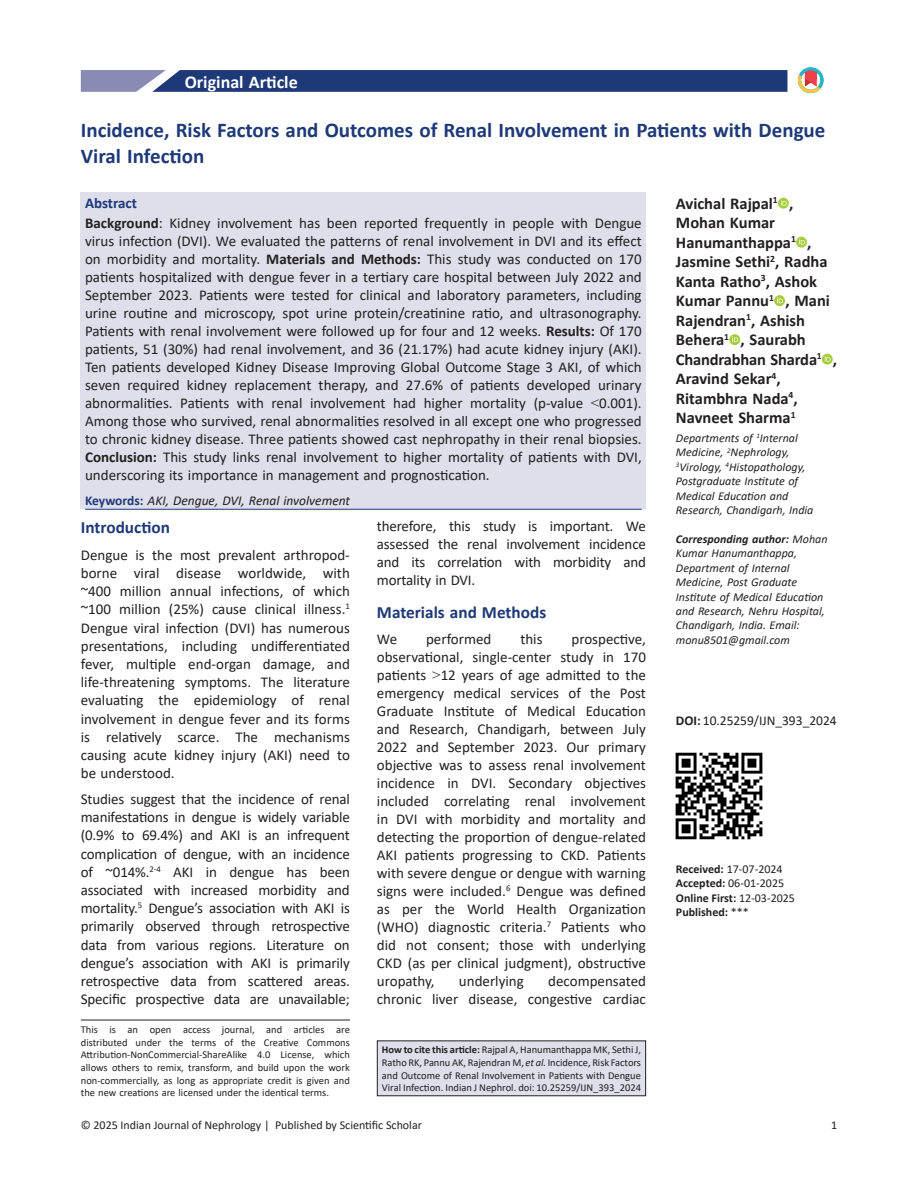
<style>
.page{position:relative;width:918px;height:1188px;background:#fff}
.page>*{position:absolute;margin:0;border:0;box-sizing:border-box;transform-origin:0 0}
.title-text{font:700 21px/25.2px "Calibri";color:#1e3978}
.suptit{font:700 18px "Calibri";color:#fff}
.Head-A{font:700 17.25px "Calibri";color:#1e3978}
.aut-grp{font:700 16.5px/19.5px "Calibri";color:#231f20}
.abs_para_first_last{font:15px/18px "Calibri";color:#231f20;text-align:justify}
.para_first{font:15px/18px "Calibri";color:#231f20;text-align:justify}
.para_last{font:15px/18.1px "Calibri";letter-spacing:-.01em;color:#231f20;text-align:justify}
.para_firstDropCaps{font:15px/18.1px "Calibri";color:#231f20;text-align:justify}
.abs_title{font:700 15px "Calibri";color:#1e3978}
.keywordset{font:italic 13.5px "Calibri";color:#231f20}
.doi_para{font:13.5px "Calibri";color:#231f20}
.cores-author{font:italic 12px/14.4px "Calibri";color:#231f20}
.aut-aff_first_last{font:italic 12px/14.4px "Calibri";color:#231f20}
.accepted_date{font:12px "Calibri";color:#231f20}
.epub_date{font:700 12px "Calibri";color:#231f20}
.received_date{font:12px "Calibri";color:#231f20}
.published_date{font:700 12px "Calibri";color:#231f20}
.citation_para{font:10.5px/12.6px "Calibri";color:#231f20;text-align:justify}
.s1{font-weight:700}
.s2{font-family:"Times New Roman"}
.s3{font-weight:700;font-style:normal;color:#1e3978}
.s4{font-style:italic}
.s5{font-weight:400}
</style>
<div class="page">
<svg style="left:81px;top:70px;width:706px;height:22px;background:#2f4781"></svg>
<hr style="left:81px;top:1020px;width:269px;height:1px;background:#231f20">
<div style="left:81px;top:192px;width:565px;height:317px;background:#dedfea"></div>
<hr style="left:85px;top:509px;width:557px;height:1px;background:#1e3978">
<div style="left:778px;top:198px;width:11px;height:11px;background:#a5cd3a;border-radius:50%"></div>
<svg style="left:781px;top:200px;width:6px;height:6px"></svg>
<div style="left:796px;top:237px;width:11px;height:11px;background:#a5cd3a;border-radius:50%"></div>
<svg style="left:799px;top:239px;width:6px;height:6px"></svg>
<svg style="left:774px;top:295px;width:11px;height:11px"></svg>
<svg style="left:777px;top:297px;width:6px;height:6px"></svg>
<svg style="left:729px;top:334px;width:11px;height:11px"></svg>
<svg style="left:732px;top:336px;width:6px;height:6px"></svg>
<svg style="left:822px;top:354px;width:11px;height:11px"></svg>
<svg style="left:825px;top:356px;width:6px;height:6px"></svg>
<div style="left:377px;top:1041px;width:269px;height:55px;background:#dedfea"></div>
<div style="left:377px;top:1040px;width:269px;height:56px;border:1px solid #231f20"></div>
<svg style="left:798px;top:67px;width:25px;height:26px"></svg>
<img style="left:676px;top:753px;width:86px;height:86px">
<p class="suptit" style="left:185px;top:69px;width:115px">Original Article</p>
<p class="title-text" style="left:81px;top:118px;width:746px">Incidence, Risk Factors and Outcomes of Renal Involvement in Patients with Dengue<br>Viral Infection</p>
<p class="aut-grp" style="left:676px;top:194px;width:163px">Avichal Rajpal<sup>1</sup> ,<br>Mohan Kumar<br>Hanumanthappa<sup>1</sup> ,<br>Jasmine Sethi<sup>2</sup>, Radha<br>Kanta Ratho<sup>3</sup>, Ashok<br>Kumar Pannu<sup>1</sup> , Mani<br>Rajendran<sup>1</sup>, Ashish<br>Behera<sup>1</sup> , Saurabh<br>Chandrabhan Sharda<sup>1</sup> ,<br>Aravind Sekar<sup>4</sup>,<br>Ritambhra Nada<sup>4</sup>,<br>Navneet Sharma<sup>1</sup></p>
<p class="aut-aff_first_last" style="left:676px;top:430px;width:139px">Departments of <sup>1</sup>Internal<br>Medicine, <sup>2</sup>Nephrology,<br><sup>3</sup>Virology, <sup>4</sup>Histopathology,<br>Postgraduate Institute of<br>Medical Education and<br>Research, Chandigarh, India</p>
<p class="abs_title" style="left:85px;top:192px;width:53px">Abstract</p>
<p class="abs_para_first_last" style="left:85px;top:214px;width:558px"><span class="s1">Background</span>: Kidney involvement has been reported frequently in people with Dengue virus infection (DVI). We evaluated the patterns of renal involvement in DVI and its effect on morbidity and mortality. <span class="s1">Materials and Methods:</span> This study was conducted on 170 patients hospitalized with dengue fever in a tertiary care hospital between July 2022 and September 2023. Patients were tested for clinical and laboratory parameters, including urine routine and microscopy, spot urine protein/creatinine ratio, and ultrasonography.<br>Patients with renal involvement were followed up for four and 12 weeks. <span class="s1">Results:</span> Of 170 patients, 51 (30%) had renal involvement, and 36 (21.17%) had acute kidney injury (AKI).<br>Ten patients developed Kidney Disease Improving Global Outcome Stage 3 AKI, of which seven required kidney replacement therapy, and 27.6% of patients developed urinary abnormalities. Patients with renal involvement had higher mortality (p-value <span class="s2">&lt;</span>0.001).<br>Among those who survived, renal abnormalities resolved in all except one who progressed to chronic kidney disease. Three patients showed cast nephropathy in their renal biopsies.<br><span class="s1">Conclusion:</span> This study links renal involvement to higher mortality of patients with DVI, underscoring its importance in management and prognostication.</p>
<p class="keywordset" style="left:85px;top:491px;width:267px"><span class="s3">Keywords:</span> AKI, Dengue, DVI, Renal involvement</p>
<p class="Head-A" style="left:81px;top:515px;width:91px">Introduction</p>
<p class="para_firstDropCaps" style="left:81px;top:545px;width:271px">Dengue is the most prevalent arthropod&shy;borne viral disease worldwide, with ~400 million annual infections, of which ~100 million (25%) cause clinical illness.<sup>1<br></sup>Dengue viral infection (DVI) has numerous presentations, including undifferentiated fever, multiple end-organ damage, and life-threatening symptoms. The literature evaluating the epidemiology of renal involvement in dengue fever and its forms is relatively scarce. The mechanisms causing acute kidney injury (AKI) need to be understood.</p>
<p class="para_last" style="left:81px;top:790px;width:271px">Studies suggest that the incidence of renal manifestations in dengue is widely variable (0.9% to 69.4%) and AKI is an infrequent complication of dengue, with an incidence of ~014%.<sup>2-4</sup> AKI in dengue has been associated with increased morbidity and mortality.<sup>5</sup> Dengue’s association with AKI is primarily observed through retrospective data from various regions. Literature on dengue’s association with AKI is primarily retrospective data from scattered areas.<br>Specific prospective data are unavailable;</p>
<p class="citation_para" style="left:81px;top:1023px;width:271px">This is an open access journal, and articles are distributed under the terms of the Creative Commons Attribution‑NonCommercial‑ShareAlike 4.0 License, which allows others to remix, transform, and build upon the work non‑commercially, as long as appropriate credit is given and the new creations are licensed under the identical terms.</p>
<p class="para_last" style="left:377px;top:517px;width:271px">therefore, this study is important. We assessed the renal involvement incidence and its correlation with morbidity and mortality in DVI.</p>
<p class="Head-A" style="left:377px;top:600px;width:171px">Materials and Methods</p>
<p class="para_first" style="left:377px;top:630px;width:22px">We</p>
<p class="para_first" style="left:426px;top:630px;width:67px">performed</p>
<p class="para_first" style="left:520px;top:630px;width:24px">this</p>
<p class="para_first" style="left:377px;top:630px;width:271px;text-indent:195px">prospective, observational, single-center study in 170 patients <span class="s2">&gt;</span>12 years of age admitted to the emergency medical services of the Post Graduate Institute of Medical Education and Research, Chandigarh, between July 2022 and September 2023. Our primary objective was to assess renal involvement incidence in DVI. Secondary objectives included correlating renal involvement in DVI with morbidity and mortality and detecting the proportion of dengue-related AKI patients progressing to CKD. Patients with severe dengue or dengue with warning signs were included.<sup>6</sup> Dengue was defined as per the World Health Organization (WHO) diagnostic criteria.<sup>7</sup> Patients who did not consent; those with underlying CKD (as per clinical judgment), obstructive uropathy,</p>
<p class="para_first" style="left:459px;top:972px;width:66px">underlying</p>
<p class="para_first" style="left:377px;top:972px;width:271px;text-align:right">decompensated<br>chronic liver disease, congestive cardiac</p>
<p class="citation_para" style="left:382px;top:1043px;width:261px"><span class="s1">How to cite this article:</span> Rajpal A, Hanumanthappa MK, Sethi J, Ratho RK, Pannu AK, Rajendran M, <span class="s4">et al.</span> Incidence, Risk Factors and Outcome of Renal Involvement in Patients with Dengue Viral Infection. Indian J Nephrol. doi: 10.25259/IJN_393_2024</p>
<p class="cores-author" style="left:676px;top:531px;width:153px"><span class="s1">Corresponding author:</span> Mohan<br>Kumar Hanumanthappa,<br>Department of Internal<br>Medicine, Post Graduate<br>Institute of Medical Education and Research, Nehru Hospital,<br>Chandigarh, India. Email: monu8501@gmail.com</p>
<p class="doi_para" style="left:676px;top:711px;width:162px"><span class="s1">DOI:</span> 10.25259/IJN_393_2024</p>
<p class="received_date" style="left:676px;top:861px;width:108px"><span class="s1">Received:</span> 17-07-2024</p>
<p class="accepted_date" style="left:676px;top:875px;width:110px"><span class="s1">Accepted:</span> 06-01-2025</p>
<p class="epub_date" style="left:676px;top:889px;width:121px">Online First: <span class="s5">12-03-2025</span></p>
<p class="published_date" style="left:676px;top:904px;width:74px">Published: <span class="s5">***</span></p>
<p class="accepted_date" style="left:81px;top:1116px;width:343px">© 2025 Indian Journal of Nephrology | Published by Scientific Scholar</p>
<p class="accepted_date" style="left:831px;top:1116px;width:8px">1</p>
</div>
